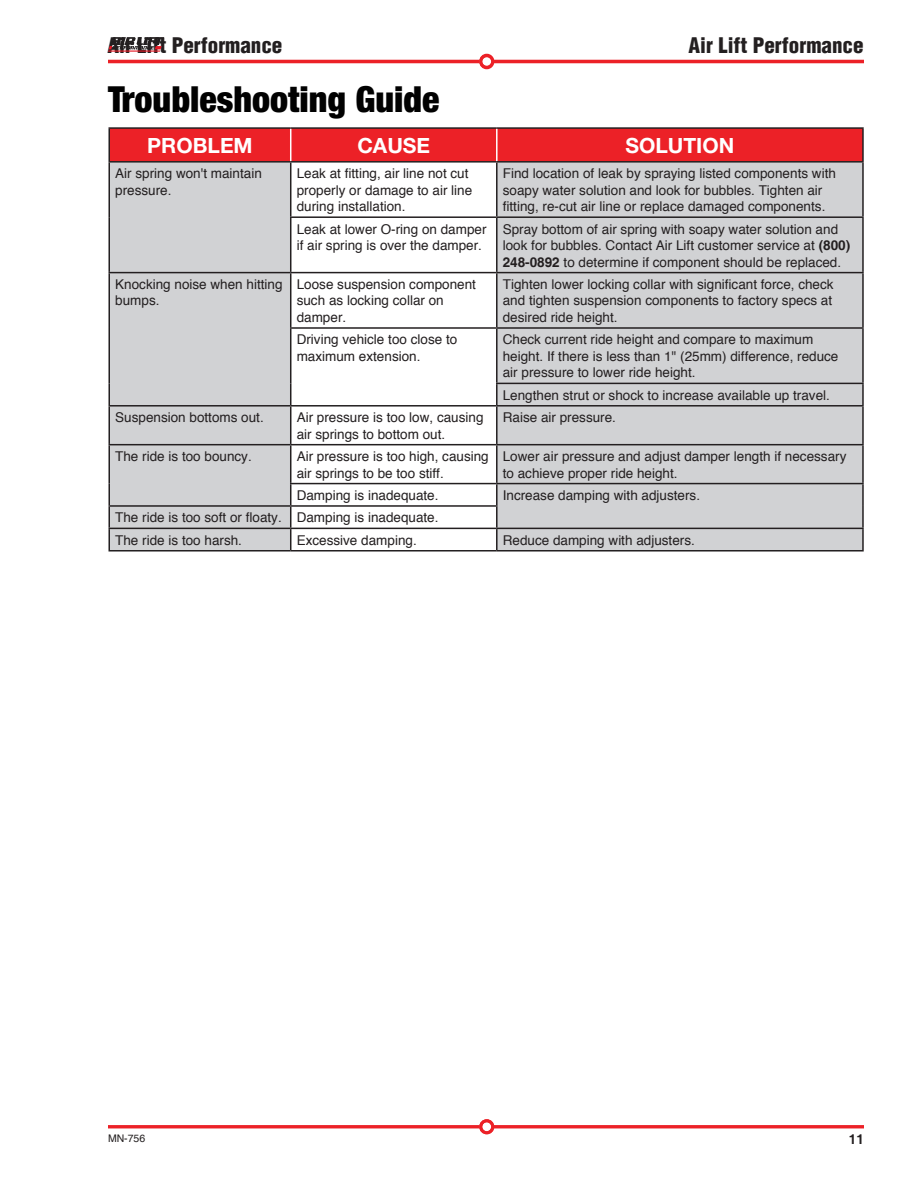
<style>
.page{position:relative;width:918px;height:1188px;background:#fff}
.page>*{position:absolute;margin:0;border:0;box-sizing:border-box;transform-origin:0 0}
.t1{font:900 condensed 36px "Helvetica Neue";color:#010101}
.t2{font:900 condensed 21px "Helvetica";color:#231f20}
.t3{font:700 21px "Helvetica Neue";color:#fff}
.t4{font:13.5px/16.5px "Helvetica";color:#231f20}
.t5{font:700 13.5px "Helvetica";color:#231f20}
.t6{font:10.5px "Helvetica";color:#231f20}
.s1{font-weight:700}
</style>
<div class="page">
<hr style="left:493px;top:60px;width:371px;height:3px;background:#ec2127">
<div style="left:479px;top:54px;width:15px;height:15px;border:3px solid #ec2127;border-radius:50%"></div>
<hr style="left:108px;top:60px;width:371px;height:3px;background:#ec2127">
<hr style="left:493px;top:1125px;width:371px;height:3px;background:#ec2127">
<div style="left:479px;top:1119px;width:15px;height:15px;border:3px solid #ec2127;border-radius:50%"></div>
<hr style="left:108px;top:1125px;width:371px;height:3px;background:#ec2127">
<svg style="left:108px;top:37px;width:56px;height:15px"></svg>
<div style="left:110px;top:129px;width:752px;height:32px;background:#ec2127"></div>
<svg style="left:110px;top:163px;width:752px;height:387px;background:#d3d4d6"></svg>
<svg style="left:291px;top:163px;width:205px;height:281px"></svg>
<hr style="left:108px;top:163px;width:2px;height:54px;background:#231f20">
<hr style="left:290px;top:163px;width:1px;height:53px;background:#231f20">
<hr style="left:496px;top:163px;width:2px;height:53px;background:#231f20">
<hr style="left:862px;top:163px;width:2px;height:53px;background:#231f20">
<hr style="left:108px;top:217px;width:2px;height:55px;background:#231f20">
<hr style="left:290px;top:216px;width:207px;height:2px;background:#231f20">
<hr style="left:290px;top:218px;width:1px;height:54px;background:#231f20">
<hr style="left:497px;top:216px;width:367px;height:2px;background:#231f20">
<hr style="left:496px;top:218px;width:2px;height:54px;background:#231f20">
<hr style="left:862px;top:218px;width:2px;height:54px;background:#231f20">
<hr style="left:108px;top:272px;width:183px;height:1px;background:#231f20">
<hr style="left:108px;top:273px;width:2px;height:55px;background:#231f20">
<hr style="left:291px;top:272px;width:206px;height:1px;background:#231f20">
<hr style="left:290px;top:273px;width:1px;height:54px;background:#231f20">
<hr style="left:497px;top:272px;width:367px;height:1px;background:#231f20">
<hr style="left:496px;top:273px;width:2px;height:54px;background:#231f20">
<hr style="left:862px;top:273px;width:2px;height:54px;background:#231f20">
<hr style="left:108px;top:328px;width:2px;height:55px;background:#231f20">
<hr style="left:290px;top:327px;width:207px;height:2px;background:#231f20">
<hr style="left:290px;top:329px;width:1px;height:54px;background:#231f20">
<hr style="left:497px;top:327px;width:367px;height:2px;background:#231f20">
<hr style="left:496px;top:329px;width:2px;height:54px;background:#231f20">
<hr style="left:862px;top:329px;width:2px;height:54px;background:#231f20">
<hr style="left:108px;top:383px;width:2px;height:22px;background:#231f20">
<svg style="left:290px;top:383px;width:1px;height:22px"></svg>
<hr style="left:496px;top:383px;width:368px;height:1px;background:#231f20">
<hr style="left:496px;top:384px;width:2px;height:21px;background:#231f20">
<hr style="left:862px;top:384px;width:2px;height:21px;background:#231f20">
<hr style="left:108px;top:405px;width:183px;height:2px;background:#231f20">
<hr style="left:108px;top:407px;width:2px;height:37px;background:#231f20">
<hr style="left:291px;top:405px;width:206px;height:2px;background:#231f20">
<hr style="left:290px;top:407px;width:1px;height:37px;background:#231f20">
<hr style="left:497px;top:405px;width:367px;height:2px;background:#231f20">
<hr style="left:496px;top:407px;width:2px;height:37px;background:#231f20">
<hr style="left:862px;top:407px;width:2px;height:37px;background:#231f20">
<hr style="left:108px;top:444px;width:183px;height:1px;background:#231f20">
<hr style="left:108px;top:445px;width:2px;height:39px;background:#231f20">
<hr style="left:291px;top:444px;width:206px;height:1px;background:#231f20">
<hr style="left:290px;top:445px;width:1px;height:38px;background:#231f20">
<hr style="left:497px;top:444px;width:367px;height:1px;background:#231f20">
<hr style="left:496px;top:445px;width:2px;height:38px;background:#231f20">
<hr style="left:862px;top:445px;width:2px;height:38px;background:#231f20">
<hr style="left:108px;top:484px;width:2px;height:21px;background:#231f20">
<hr style="left:290px;top:483px;width:207px;height:1px;background:#231f20">
<hr style="left:497px;top:483px;width:367px;height:1px;background:#231f20">
<hr style="left:496px;top:484px;width:2px;height:21px;background:#231f20">
<hr style="left:862px;top:484px;width:2px;height:22px;background:#231f20">
<hr style="left:108px;top:505px;width:183px;height:2px;background:#231f20">
<hr style="left:108px;top:507px;width:2px;height:21px;background:#231f20">
<hr style="left:291px;top:505px;width:207px;height:2px;background:#231f20">
<hr style="left:496px;top:507px;width:2px;height:21px;background:#231f20">
<hr style="left:862px;top:506px;width:2px;height:22px;background:#231f20">
<hr style="left:108px;top:528px;width:183px;height:1px;background:#231f20">
<hr style="left:108px;top:529px;width:2px;height:21px;background:#231f20">
<hr style="left:291px;top:528px;width:206px;height:1px;background:#231f20">
<svg style="left:290px;top:484px;width:1px;height:66px"></svg>
<hr style="left:497px;top:528px;width:367px;height:1px;background:#231f20">
<hr style="left:496px;top:529px;width:2px;height:21px;background:#231f20">
<hr style="left:862px;top:529px;width:2px;height:21px;background:#231f20">
<hr style="left:108px;top:550px;width:183px;height:2px;background:#231f20">
<hr style="left:291px;top:550px;width:206px;height:2px;background:#231f20">
<hr style="left:497px;top:550px;width:367px;height:2px;background:#231f20">
<hr style="left:108px;top:127px;width:183px;height:2px;background:#231f20">
<hr style="left:108px;top:129px;width:2px;height:32px;background:#231f20">
<hr style="left:291px;top:127px;width:206px;height:2px;background:#231f20">
<hr style="left:497px;top:127px;width:367px;height:2px;background:#231f20">
<hr style="left:862px;top:129px;width:2px;height:32px;background:#231f20">
<hr style="left:108px;top:161px;width:183px;height:2px;background:#231f20">
<hr style="left:291px;top:161px;width:206px;height:2px;background:#231f20">
<hr style="left:497px;top:161px;width:367px;height:2px;background:#231f20">
<hr style="left:290px;top:129px;width:1px;height:32px;background:#fff">
<hr style="left:496px;top:129px;width:2px;height:32px;background:#fff">
<h2 class="t2" style="left:108px;top:32px;width:176px">Air Lift Performance</h2>
<h2 class="t2" style="left:689px;top:32px;width:176px">Air Lift Performance</h2>
<h1 class="t1" style="left:108px;top:77px;width:333px">Troubleshooting Guide</h1>
<h2 class="t3" style="left:147px;top:133px;width:107px">PROBLEM</h2>
<h2 class="t3" style="left:357px;top:133px;width:74px">CAUSE</h2>
<h2 class="t3" style="left:625px;top:133px;width:110px">SOLUTION</h2>
<p class="t4" style="left:115px;top:165px;width:148px">Air spring won't maintain pressure.</p>
<p class="t4" style="left:297px;top:165px;width:177px">Leak at fitting, air line not cut properly or damage to air line during installation.</p>
<p class="t4" style="left:503px;top:165px;width:335px">Find location of leak by spraying listed components with soapy water solution and look for bubbles. Tighten air fitting, re-cut air line or replace damaged components.</p>
<p class="t4" style="left:297px;top:220px;width:191px">Leak at lower O-ring on damper if air spring is over the damper.</p>
<p class="t4" style="left:503px;top:220px;width:349px">Spray bottom of air spring with soapy water solution and look for bubbles. Contact Air Lift customer service at <span class="s1">(800)<br>248-0892</span> to determine if component should be replaced.</p>
<p class="t4" style="left:115px;top:276px;width:169px">Knocking noise when hitting bumps.</p>
<p class="t4" style="left:297px;top:276px;width:181px">Loose suspension component such as locking collar on damper.</p>
<p class="t4" style="left:503px;top:276px;width:332px;text-align:justify">Tighten lower locking collar with significant force, check and tighten suspension components to factory specs at desired ride height.</p>
<p class="t4" style="left:297px;top:331px;width:162px">Driving vehicle too close to maximum extension.</p>
<p class="t4" style="left:503px;top:331px;width:337px">Check current ride height and compare to maximum height. If there is less than 1" (25mm) difference, reduce air pressure to lower ride height.</p>
<p class="t4" style="left:503px;top:386px;width:329px">Lengthen strut or shock to increase available up travel.</p>
<p class="t4" style="left:115px;top:409px;width:150px">Suspension bottoms out.</p>
<p class="t4" style="left:297px;top:409px;width:188px">Air pressure is too low, causing air springs to bottom out.</p>
<p class="t4" style="left:503px;top:409px;width:115px">Raise air pressure.</p>
<p class="t4" style="left:115px;top:448px;width:138px">The ride is too bouncy.</p>
<p class="t4" style="left:297px;top:448px;width:194px">Air pressure is too high, causing air springs to be too stiff.</p>
<p class="t4" style="left:503px;top:448px;width:345px">Lower air pressure and adjust damper length if necessary to achieve proper ride height.</p>
<p class="t4" style="left:297px;top:487px;width:143px">Damping is inadequate.</p>
<p class="t4" style="left:503px;top:487px;width:199px">Increase damping with adjusters.</p>
<p class="t4" style="left:115px;top:506px;width:325px;line-height:22.4px">The ride is too soft or floaty. Damping is inadequate.<br>The ride is too harsh.</p>
<p class="t4" style="left:297px;top:531px;width:122px">Excessive damping.</p>
<p class="t4" style="left:503px;top:531px;width:194px">Reduce damping with adjusters.</p>
<p class="t6" style="left:108px;top:1132px;width:39px">MN-756</p>
<p class="t5" style="left:849px;top:1131px;width:17px">11</p>
</div>
